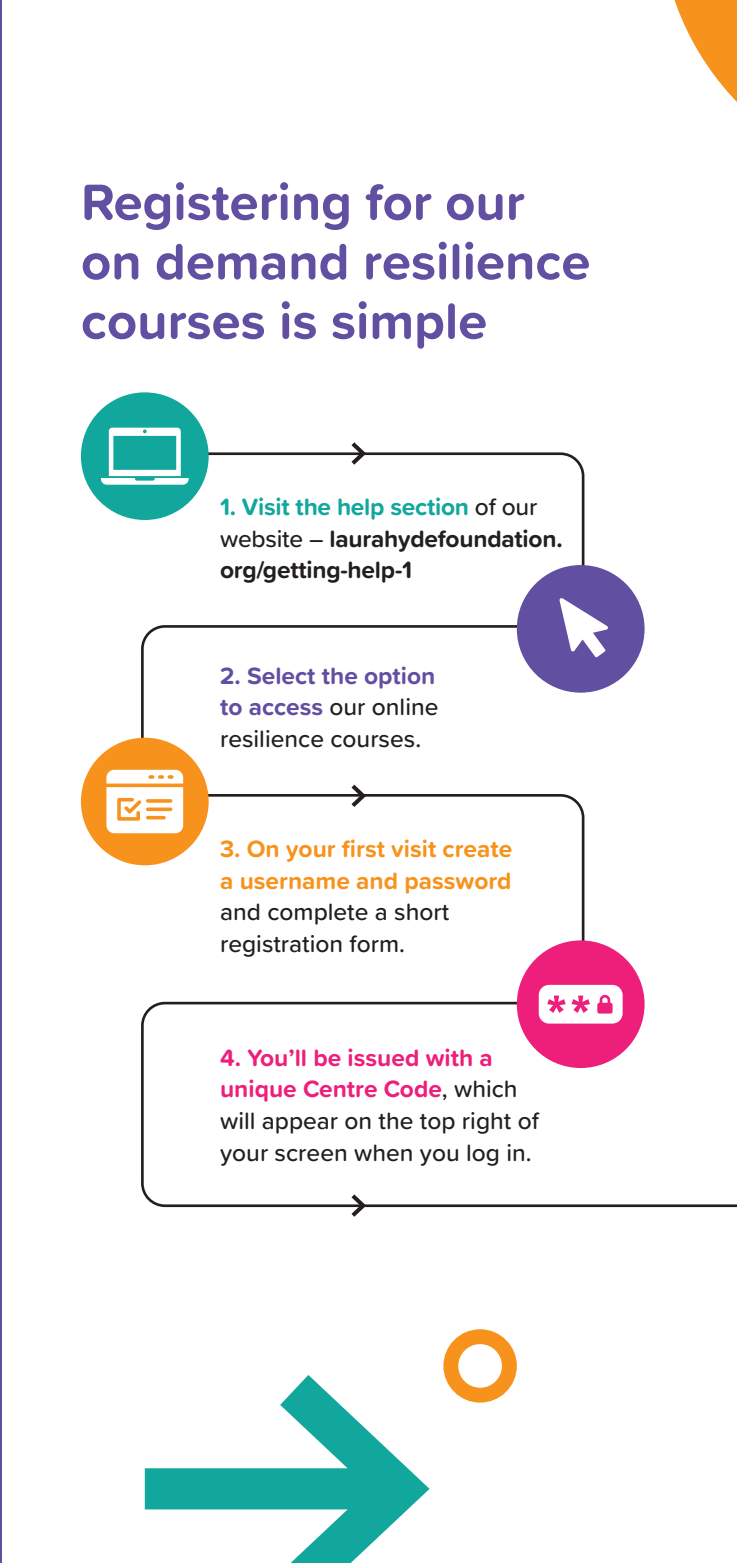
<style>
.page{position:relative;width:737px;height:1563px;background:#fff}
.page>*{position:absolute;margin:0;border:0;box-sizing:border-box;transform-origin:0 0}
.t1{font:700 52.5px/59.5px "Proxima Soft";color:#614fa1}
.t2{font:500 24.5px/31.5px "Proxima Soft";color:#231f20}
.t3{font:700 24.5px/31.5px "Proxima Soft";letter-spacing:-.01em;color:#231f20}
.t4{font:700 24.5px/31.5px "Proxima Soft";color:#f7931d}
.s1{color:#12a79d}
.s2{font-weight:500}
.s3{font-weight:700;color:#614fa1}
.s4{font-weight:700;color:#ee1e7b}
</style>
<div class="page">
<hr style="left:0;top:0;width:2px;height:1563px;background:#614fa1">
<svg style="left:140px;top:491px;width:596px;height:717px"></svg>
<svg style="left:198px;top:451px;width:387px;height:132px"></svg>
<svg style="left:140px;top:624px;width:394px;height:129px"></svg>
<div style="left:81px;top:392px;width:127px;height:128px;background:#12a79d;border-radius:50%"></div>
<svg style="left:101px;top:428px;width:87px;height:57px"></svg>
<div style="left:516px;top:565px;width:128px;height:128px;background:#614fa1;border-radius:50%"></div>
<svg style="left:559px;top:598px;width:49px;height:59px"></svg>
<svg style="left:198px;top:793px;width:387px;height:179px"></svg>
<div style="left:516px;top:940px;width:128px;height:128px;background:#ee1e7b;border-radius:50%"></div>
<svg style="left:538px;top:985px;width:84px;height:38px"></svg>
<svg style="left:351px;top:442px;width:15px;height:23px"></svg>
<div style="left:81px;top:738px;width:127px;height:127px;background:#f7931d;border-radius:50%"></div>
<svg style="left:351px;top:785px;width:15px;height:22px"></svg>
<svg style="left:351px;top:1194px;width:15px;height:23px"></svg>
<svg style="left:106px;top:770px;width:77px;height:63px;background:#fde9d2"></svg>
<svg style="left:145px;top:1375px;width:284px;height:188px"></svg>
<div style="left:443px;top:1329px;width:73px;height:73px;border:15px solid #f7931d;border-radius:50%"></div>
<svg style="left:674px;top:0;width:63px;height:102px"></svg>
<h1 class="t1" style="left:81px;top:171px;width:510px">Registering for our on demand resilience courses is simple</h1>
<p class="t3" style="left:220px;top:490px;width:344px"><span class="s1">1. Visit the help section</span> <span class="s2">of our website –</span> laurahydefoundation. org/getting-help-1</p>
<p class="t2" style="left:220px;top:659px;width:220px"><span class="s3">2. Select the option to access</span> our online resilience courses.</p>
<p class="t4" style="left:220px;top:832px;width:293px">3. On your first visit create a username and password</p>
<p class="t2" style="left:220px;top:895px;width:230px">and complete a short registration form.</p>
<p class="t2" style="left:220px;top:1041px;width:320px"><span class="s4">4. You’ll be issued with a unique Centre Code</span>, which will appear on the top right of your screen when you log in.</p>
</div>
